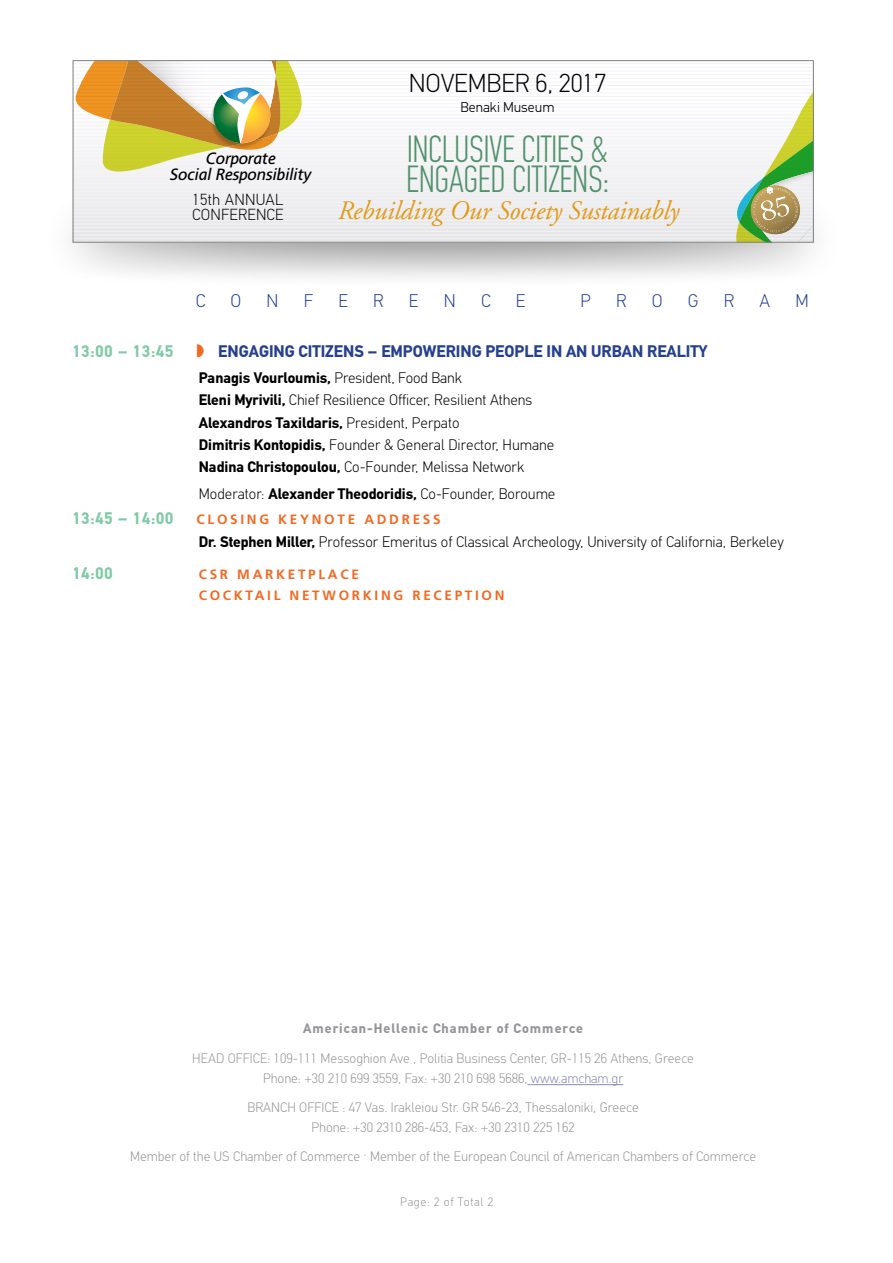
<style>
.page{position:relative;width:893px;height:1263px;background:#fff}
.page>*{position:absolute;margin:0;border:0;box-sizing:border-box;transform-origin:0 0}
.t1{font:300 condensed 37.2px/30.2px "CF Din";letter-spacing:-.015em;color:#51916c}
.t2{font:italic 26.7px "CF Garamond";letter-spacing:-.01em;color:#e39a17}
.t3{font:300 25.5px "CF Din";letter-spacing:-.01em;color:#000}
.t4{font:300 18px "CF Din";color:#25408f}
.t5{font:700 16.5px "CF Din";color:#25408f}
.t6{font:700 16.5px "CF Din";letter-spacing:.05em;color:#80caa8}
.t7{font:italic 16.35px/15.9px "PF Catalog";color:#000;text-align:center}
.t8{font:300 15.75px/14.4px "CF Din";letter-spacing:.01em;color:#000}
.t9{font:300 15px/22.2px "CF Din";color:#000}
.t10{font:300 14.25px "PF Din Text";color:#000}
.t11{font:300 13.5px/20.4px "CF Din";color:#939598;text-align:center}
.t12{font:700 13.5px/20.4px "PF Catalog";letter-spacing:.2em;color:#f26922}
.t13{font:700 13.5px "CF Din";letter-spacing:.075em;color:#939598}
.t14{font:300 12px "CF Din";letter-spacing:.05em;color:#939598}
.s1{color:#f26922}
.s2{font-weight:700}
.s3{color:#8889ba}
</style>
<div class="page">
<hr style="left:531px;top:1084px;width:92px;height:1px;background:#8889ba">
<div style="left:40px;top:187px;width:806px;height:103px;background:#000;opacity:.75"></div>
<div style="left:75px;top:143px;width:655px;height:97px;background:#eeeef0"></div>
<hr style="left:73px;top:63px;width:740px;height:1px;background:#f5f2f7">
<hr style="left:73px;top:67px;width:740px;height:1px;background:#f5f2f7">
<hr style="left:73px;top:71px;width:740px;height:1px;background:#f5f2f7">
<hr style="left:73px;top:74px;width:740px;height:1px;background:#f5f2f7">
<hr style="left:73px;top:78px;width:740px;height:1px;background:#f5f2f7">
<hr style="left:73px;top:82px;width:740px;height:1px;background:#f5f2f7">
<hr style="left:73px;top:85px;width:740px;height:1px;background:#f5f2f7">
<hr style="left:73px;top:89px;width:740px;height:1px;background:#f5f2f7">
<hr style="left:73px;top:93px;width:740px;height:1px;background:#f5f2f7">
<hr style="left:73px;top:96px;width:740px;height:1px;background:#f5f2f7">
<hr style="left:73px;top:100px;width:740px;height:1px;background:#f5f2f7">
<hr style="left:73px;top:103px;width:740px;height:1px;background:#f5f2f7">
<hr style="left:73px;top:107px;width:740px;height:1px;background:#f5f2f7">
<hr style="left:73px;top:111px;width:740px;height:1px;background:#f5f2f7">
<hr style="left:73px;top:114px;width:740px;height:1px;background:#f5f2f7">
<hr style="left:73px;top:118px;width:740px;height:1px;background:#f5f2f7">
<hr style="left:73px;top:122px;width:740px;height:1px;background:#f5f2f7">
<hr style="left:73px;top:125px;width:740px;height:1px;background:#f5f2f7">
<hr style="left:73px;top:129px;width:740px;height:1px;background:#f5f2f7">
<hr style="left:73px;top:133px;width:740px;height:1px;background:#f5f2f7">
<hr style="left:73px;top:136px;width:740px;height:1px;background:#f5f2f7">
<hr style="left:73px;top:140px;width:740px;height:1px;background:#f5f2f7">
<hr style="left:73px;top:144px;width:740px;height:1px;background:#f5f2f7">
<hr style="left:73px;top:147px;width:740px;height:1px;background:#f5f2f7">
<hr style="left:73px;top:151px;width:740px;height:1px;background:#f5f2f7">
<hr style="left:73px;top:154px;width:740px;height:1px;background:#f5f2f7">
<hr style="left:73px;top:158px;width:740px;height:1px;background:#f5f2f7">
<hr style="left:73px;top:162px;width:740px;height:1px;background:#f5f2f7">
<hr style="left:73px;top:165px;width:740px;height:1px;background:#f5f2f7">
<hr style="left:73px;top:169px;width:740px;height:1px;background:#f5f2f7">
<hr style="left:73px;top:173px;width:740px;height:1px;background:#f5f2f7">
<hr style="left:73px;top:176px;width:740px;height:1px;background:#f5f2f7">
<hr style="left:73px;top:180px;width:740px;height:1px;background:#f5f2f7">
<hr style="left:73px;top:184px;width:740px;height:1px;background:#f5f2f7">
<hr style="left:73px;top:187px;width:740px;height:1px;background:#f5f2f7">
<hr style="left:73px;top:191px;width:740px;height:1px;background:#f5f2f7">
<hr style="left:73px;top:195px;width:740px;height:1px;background:#f5f2f7">
<hr style="left:73px;top:198px;width:740px;height:1px;background:#f5f2f7">
<hr style="left:73px;top:202px;width:740px;height:1px;background:#f5f2f7">
<hr style="left:73px;top:205px;width:740px;height:1px;background:#f5f2f7">
<hr style="left:73px;top:209px;width:740px;height:1px;background:#f5f2f7">
<hr style="left:73px;top:213px;width:740px;height:1px;background:#f5f2f7">
<hr style="left:73px;top:216px;width:740px;height:1px;background:#f5f2f7">
<hr style="left:73px;top:220px;width:740px;height:1px;background:#f5f2f7">
<hr style="left:73px;top:224px;width:740px;height:1px;background:#f5f2f7">
<hr style="left:73px;top:227px;width:740px;height:1px;background:#f5f2f7">
<hr style="left:73px;top:231px;width:740px;height:1px;background:#f5f2f7">
<hr style="left:73px;top:235px;width:740px;height:1px;background:#f5f2f7">
<hr style="left:73px;top:238px;width:740px;height:1px;background:#f5f2f7">
<hr style="left:73px;top:242px;width:740px;height:1px;background:#f5f2f7">
<svg style="left:75px;top:63px;width:230px;height:109px"></svg>
<svg style="left:730px;top:95px;width:81px;height:145px"></svg>
<div style="left:747px;top:182px;width:52px;height:50px;background:#fff;opacity:.2"></div>
<div style="left:750px;top:189px;width:54px;height:45px;background:#000;opacity:.27"></div>
<p class="t7" style="left:170px;top:150px;width:143px">Corporate<br>Social Responsibility</p>
<p class="t8" style="left:192px;top:192px;width:93px">15th ANNUAL<br>CONFERENCE</p>
<h3 class="t3" style="left:409px;top:70px;width:199px">NOVEMBER 6, 2017</h3>
<p class="t10" style="left:460px;top:99px;width:96px">Benaki Museum</p>
<h1 class="t1" style="left:406px;top:134px;width:205px">INCLUSIVE CITIES &amp;<br>ENGAGED CITIZENS:</h1>
<h2 class="t2" style="left:337px;top:194px;width:343px">Rebuilding Our Society Sustainably</h2>
<p class="t4" style="left:196px;top:291px;width:11px">C</p>
<p class="t4" style="left:231px;top:291px;width:12px">O</p>
<p class="t4" style="left:267px;top:291px;width:13px">N</p>
<p class="t4" style="left:304px;top:291px;width:11px">F</p>
<p class="t4" style="left:338px;top:291px;width:11px">E</p>
<p class="t4" style="left:373px;top:291px;width:12px">R</p>
<p class="t4" style="left:409px;top:291px;width:11px">E</p>
<p class="t4" style="left:444px;top:291px;width:13px">N</p>
<p class="t4" style="left:481px;top:291px;width:11px">C</p>
<p class="t4" style="left:516px;top:291px;width:11px">E</p>
<p class="t4" style="left:581px;top:291px;width:12px">P</p>
<p class="t4" style="left:616px;top:291px;width:12px">R</p>
<p class="t4" style="left:652px;top:291px;width:12px">O</p>
<p class="t4" style="left:688px;top:291px;width:12px">G</p>
<p class="t4" style="left:724px;top:291px;width:12px">R</p>
<p class="t4" style="left:759px;top:291px;width:12px">A</p>
<p class="t4" style="left:795px;top:291px;width:15px">M</p>
<p class="t6" style="left:73px;top:342px;width:102px">13:00 – 13:45</p>
<p class="t5" style="left:197px;top:342px;width:512px"><span class="s1">◗</span> ENGAGING CITIZENS – EMPOWERING PEOPLE IN AN URBAN REALITY</p>
<p class="t9" style="left:199px;top:367px;width:357px"><span class="s2">Panagis Vourloumis,</span> President, Food Bank<br><span class="s2">Eleni Myrivili,</span> Chief Resilience Officer, Resilient Athens <span class="s2">Alexandros Taxildaris,</span> President, Perpato<br><span class="s2">Dimitris Kontopidis,</span> Founder &amp; General Director, Humane <span class="s2">Nadina Christopoulou,</span> Co-Founder, Melissa Network</p>
<p class="t9" style="left:199px;top:482px;width:358px">Moderator: <span class="s2">Alexander Theodoridis,</span> Co-Founder, Boroume</p>
<p class="t6" style="left:73px;top:510px;width:102px">13:45 – 14:00</p>
<p class="t12" style="left:197px;top:510px;width:245px">CLOSING KEYNOTE ADDRESS</p>
<p class="t9" style="left:199px;top:530px;width:587px"><span class="s2">Dr. Stephen Miller,</span> Professor Emeritus of Classical Archeology, University of California, Berkeley</p>
<p class="t6" style="left:73px;top:564px;width:41px">14:00</p>
<p class="t12" style="left:199px;top:564px;width:307px">CSR MARKETPLACE<br>COCKTAIL NETWORKING RECEPTION</p>
<p class="t13" style="left:303px;top:1021px;width:281px">American-Hellenic Chamber of Commerce</p>
<p class="t11" style="left:192px;top:1048px;width:503px">HEAD OFFICE: 109-111 Messoghion Ave , Politia Business Center, GR-115 26 Athens, Greece<br>Phone: +30 210 699 3559, Fax: +30 210 698 5686, <span class="s3">www.amcham.gr</span></p>
<p class="t11" style="left:247px;top:1097px;width:393px">BRANCH OFFICE : 47 Vas. Irakleiou Str. GR 546-23, Thessaloniki, Greece<br>Phone: +30 2310 286-453, Fax: +30 2310 225 162</p>
<p class="t11" style="left:130px;top:1146px;width:628px">Member of the US Chamber of Commerce ∙ Member of the European Council of American Chambers of Commerce</p>
<p class="t14" style="left:400px;top:1195px;width:95px">Page: 2 of Total 2</p>
</div>
